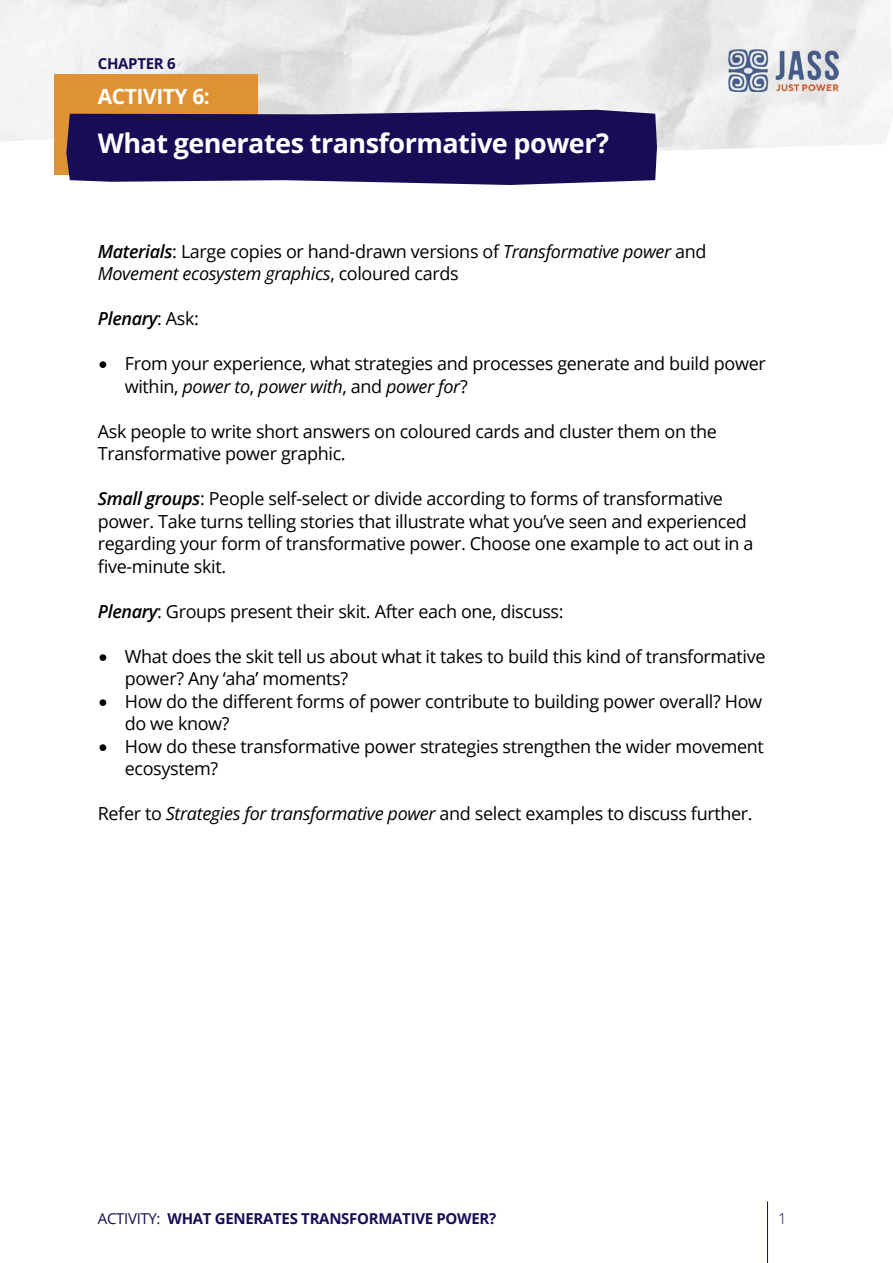
<style>
.page{position:relative;width:893px;height:1263px;background:#fff}
.page>*{position:absolute;margin:0;border:0;box-sizing:border-box;transform-origin:0 0}
.t1{font:700 27px "Open Sans";letter-spacing:-.02em;color:#fff}
.t2{font:700 21px "Open Sans";letter-spacing:-.02em;color:#fff}
.t3{font:18px/22.5px "Open Sans";letter-spacing:-.02em;color:#000}
.t4{font:italic 600 18px "Open Sans";letter-spacing:-.02em;color:#000}
.t5{font:700 15px "Open Sans";letter-spacing:-.02em;color:#170d57}
.t6{font:300 15px "Open Sans";color:#170d57}
.s1{font-weight:600;font-style:italic}
.s2{font-style:italic}
.s3{font-weight:400;font-style:normal}
.s4{font-family:"Lato"}
.s5{font-weight:400}
</style>
<div class="page">
<hr style="left:767px;top:1201px;width:1px;height:62px;background:#170d57">
<img style="left:0;top:0;width:893px;height:151px">
<img style="left:728px;top:49px;width:110px;height:43px">
<div style="left:54px;top:75px;width:203px;height:100px;background:#de9234"></div>
<svg style="left:66px;top:110px;width:591px;height:75px;background:#291e60"></svg>
<p class="t5" style="left:98px;top:53px;width:79px">CHAPTER 6</p>
<p class="t2" style="left:98px;top:81px;width:114px">ACTIVITY 6:</p>
<h1 class="t1" style="left:98px;top:124px;width:513px">What generates transformative power?</h1>
<p class="t3" style="left:98px;top:240px;width:610px"><span class="s1">Materials</span>: Large copies or hand-drawn versions of <span class="s2">Transformative power</span> and<br><span class="s2">Movement ecosystem graphics</span>, coloured cards</p>
<p class="t4" style="left:98px;top:306px;width:103px">Plenary<span class="s3">: Ask:</span></p>
<p class="t3" style="left:125px;top:352px;width:642px;text-indent:-27px"><span class="s4">•</span> From your experience, what strategies and processes generate and build power within, <span class="s2">power to</span>, <span class="s2">power with</span>, and <span class="s2">power for</span>?</p>
<p class="t3" style="left:98px;top:420px;width:620px">Ask people to write short answers on coloured cards and cluster them on the<br>Transformative power graphic.</p>
<p class="t3" style="left:98px;top:487px;width:657px"><span class="s1">Small groups</span>: People self-select or divide according to forms of transformative power. Take turns telling stories that illustrate what you’ve seen and experienced regarding your form of transformative power. Choose one example to act out in a five-minute skit.</p>
<p class="t3" style="left:98px;top:600px;width:467px"><span class="s1">Plenary</span>: Groups present their skit. After each one, discuss:</p>
<p class="t3" style="left:125px;top:645px;width:642px;text-indent:-27px"><span class="s4">•</span> What does the skit tell us about what it takes to build this kind of transformative power? Any ‘aha’ moments?</p>
<p class="t3" style="left:125px;top:690px;width:639px;text-indent:-27px"><span class="s4">•</span> How do the different forms of power contribute to building power overall? How do we know?</p>
<p class="t3" style="left:125px;top:735px;width:641px;text-indent:-27px"><span class="s4">•</span> How do these transformative power strategies strengthen the wider movement ecosystem?</p>
<p class="t3" style="left:98px;top:802px;width:656px">Refer to <span class="s2">Strategies for transformative power</span> and select examples to discuss further.</p>
<p class="t5" style="left:98px;top:1208px;width:400px"><span class="s5">ACTIVITY:</span> WHAT GENERATES TRANSFORMATIVE POWER?</p>
<p class="t6" style="left:778px;top:1208px;width:10px">1</p>
</div>
